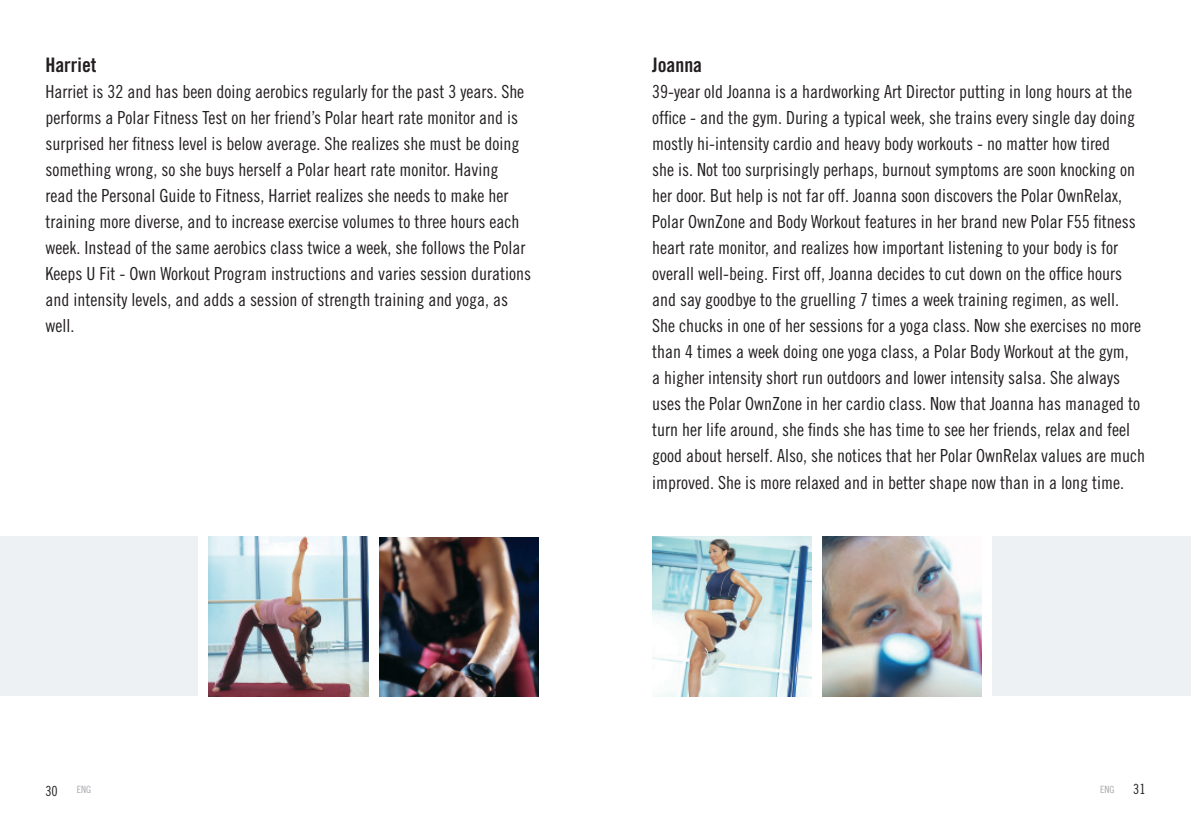
<style>
.page{position:relative;width:1191px;height:840px;background:#fff}
.page>*{position:absolute;margin:0;border:0;box-sizing:border-box;transform-origin:0 0}
.t1{font:20px "Trade Gothic Bold Cond Twenty";color:#231f20}
.t2{font:18px/26px "Trade Gothic Cond Eighteen";color:#231f20}
.t3{font:14px "Trade Gothic Cond Eighteen";color:#231f20}
.t4{font:10px "Trade Gothic Cond Eighteen";color:#a8a9ad}
</style>
<div class="page">
<div style="left:992px;top:536px;width:199px;height:159px;background:#edf1f3"></div>
<img style="left:652px;top:536px;width:159px;height:159px">
<img style="left:822px;top:536px;width:160px;height:159px">
<div style="left:0;top:536px;width:198px;height:159px;background:#edf1f3"></div>
<img style="left:209px;top:536px;width:159px;height:159px">
<img style="left:379px;top:537px;width:160px;height:159px">
<p class="t1" style="left:45px;top:58px;width:53px">Harriet</p>
<p class="t2" style="left:45px;top:80px;width:487px">Harriet is 32 and has been doing aerobics regularly for the past 3 years. She performs a Polar Fitness Test on her friend’s Polar heart rate monitor and is surprised her fitness level is below average. She realizes she must be doing something wrong, so she buys herself a Polar heart rate monitor. Having<br>read the Personal Guide to Fitness, Harriet realizes she needs to make her training more diverse, and to increase exercise volumes to three hours each week. Instead of the same aerobics class twice a week, she follows the Polar Keeps U Fit - Own Workout Program instructions and varies session durations and intensity levels, and adds a session of strength training and yoga, as well.</p>
<p class="t1" style="left:652px;top:58px;width:51px">Joanna</p>
<p class="t2" style="left:652px;top:80px;width:494px">39-year old Joanna is a hardworking Art Director putting in long hours at the office - and the gym. During a typical week, she trains every single day doing mostly hi-intensity cardio and heavy body workouts - no matter how tired<br>she is. Not too surprisingly perhaps, burnout symptoms are soon knocking on her door. But help is not far off. Joanna soon discovers the Polar OwnRelax, Polar OwnZone and Body Workout features in her brand new Polar F55 fitness heart rate monitor, and realizes how important listening to your body is for overall well-being. First off, Joanna decides to cut down on the office hours and say goodbye to the gruelling 7 times a week training regimen, as well.<br>She chucks in one of her sessions for a yoga class. Now she exercises no more than 4 times a week doing one yoga class, a Polar Body Workout at the gym,<br>a higher intensity short run outdoors and lower intensity salsa. She always uses the Polar OwnZone in her cardio class. Now that Joanna has managed to turn her life around, she finds she has time to see her friends, relax and feel good about herself. Also, she notices that her Polar OwnRelax values are much improved. She is more relaxed and in better shape now than in a long time.</p>
<p class="t3" style="left:45px;top:785px;width:14px">30</p>
<p class="t4" style="left:77px;top:785px;width:16px">ENG</p>
<p class="t4" style="left:1100px;top:785px;width:16px">ENG</p>
<p class="t3" style="left:1133px;top:783px;width:14px">31</p>
</div>
